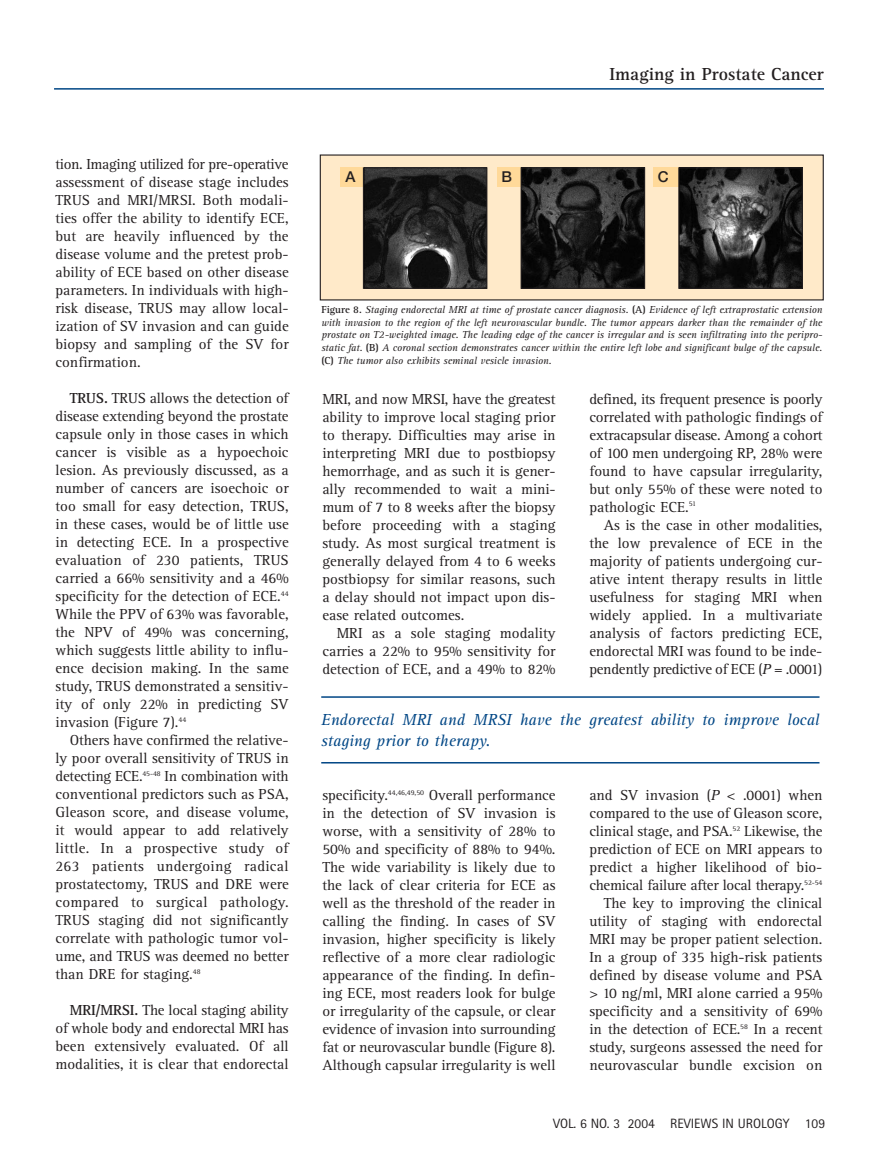
<style>
.page{position:relative;width:878px;height:1175px;background:#fff}
.page>*{position:absolute;margin:0;border:0;box-sizing:border-box;transform-origin:0 0}
.t1{font:700 18px "Rotis Serif";color:#231f20}
.t2{font:italic 16.5px/21px "Rotis Serif";color:#004685}
.t3{font:15px/18px "Rotis Serif";color:#231f20;text-align:justify}
.t4{font:500 15px "Helvetica Neue";color:#231f20}
.t5{font:13.5px "Rotis Sans Serif";color:#231f20}
.t6{font:italic 10.5px/12.6px "Rotis Serif";letter-spacing:-.005em;color:#231f20;text-align:justify}
.s1{font-weight:700}
.s2{font-weight:700;font-style:normal}
.s3{font-style:italic}
</style>
<div class="page">
<hr style="left:54px;top:88px;width:770px;height:2px;background:#004685">
<div style="left:320px;top:155px;width:503px;height:145px;background:#ffeac9"></div>
<div style="left:341px;top:167px;width:29px;height:19px;background:#ffd999"></div>
<img style="left:365px;top:169px;width:120px;height:118px">
<div style="left:363px;top:167px;width:124px;height:122px;border:1px solid #231f20"></div>
<div style="left:497px;top:167px;width:29px;height:19px;background:#ffd999"></div>
<img style="left:522px;top:169px;width:121px;height:118px">
<div style="left:520px;top:167px;width:125px;height:122px;border:1px solid #231f20"></div>
<div style="left:653px;top:167px;width:29px;height:19px;background:#ffd999"></div>
<img style="left:680px;top:169px;width:120px;height:118px">
<div style="left:678px;top:167px;width:124px;height:122px;border:1px solid #231f20"></div>
<hr style="left:321px;top:696px;width:498px;height:2px;background:#004685">
<hr style="left:321px;top:762px;width:498px;height:1px;background:#004685">
<p class="t3" style="left:56px;top:156px;width:235px">tion. Imaging utilized for pre-operative assessment of disease stage includes TRUS and MRI/MRSI. Both modali&shy;ties offer the ability to identify ECE, but are heavily influenced by the disease volume and the pretest prob&shy;ability of ECE based on other disease parameters. In individuals with high&shy;risk disease, TRUS may allow local&shy;ization of SV invasion and can guide biopsy and sampling of the SV for confirmation.</p>
<p class="t3" style="left:56px;top:390px;width:235px;text-indent:14px"><span class="s1">TRUS.</span> TRUS allows the detection of disease extending beyond the prostate capsule only in those cases in which cancer is visible as a hypoechoic lesion. As previously discussed, as a number of cancers are isoechoic or too small for easy detection, TRUS, in these cases, would be of little use in detecting ECE. In a prospective evaluation of 230 patients, TRUS carried a 66% sensitivity and a 46% specificity for the detection of ECE.<sup>44<br></sup>While the PPV of 63% was favorable, the NPV of 49% was concerning, which suggests little ability to influ&shy;ence decision making. In the same study, TRUS demonstrated a sensitiv&shy;ity of only 22% in predicting SV invasion (Figure 7).<sup>44</sup></p>
<p class="t3" style="left:56px;top:732px;width:235px;text-indent:14px">Others have confirmed the relative&shy;ly poor overall sensitivity of TRUS in detecting ECE.<sup>45-48</sup> In combination with conventional predictors such as PSA, Gleason score, and disease volume, it would appear to add relatively little. In a prospective study of 263 patients undergoing radical prostatectomy, TRUS and DRE were compared to surgical pathology.<br>TRUS staging did not significantly correlate with pathologic tumor vol&shy;ume, and TRUS was deemed no better than DRE for staging.<sup>48</sup></p>
<p class="t3" style="left:56px;top:1002px;width:235px;text-indent:14px"><span class="s1">MRI/MRSI.</span> The local staging ability of whole body and endorectal MRI has been extensively evaluated. Of all modalities, it is clear that endorectal</p>
<p class="t1" style="left:609px;top:68px;width:216px">Imaging in Prostate Cancer</p>
<p class="t4" style="left:345px;top:171px;width:12px">A</p>
<p class="t4" style="left:501px;top:171px;width:12px">B</p>
<p class="t4" style="left:658px;top:171px;width:12px">C</p>
<p class="t6" style="left:321px;top:304px;width:502px"><span class="s2">Figure 8.</span> Staging endorectal MRI at time of prostate cancer diagnosis. <span class="s2">(A)</span> Evidence of left extraprostatic extension with invasion to the region of the left neurovascular bundle. The tumor appears darker than the remainder of the prostate on T2-weighted image. The leading edge of the cancer is irregular and is seen infiltrating into the peripro&shy;static fat. <span class="s2">(B)</span> A coronal section demonstrates cancer within the entire left lobe and significant bulge of the capsule. <span class="s2">(C)</span> The tumor also exhibits seminal vesicle invasion.</p>
<p class="t3" style="left:322px;top:391px;width:235px">MRI, and now MRSI, have the greatest ability to improve local staging prior to therapy. Difficulties may arise in interpreting MRI due to postbiopsy hemorrhage, and as such it is gener&shy;ally recommended to wait a mini&shy;mum of 7 to 8 weeks after the biopsy before proceeding with a staging study. As most surgical treatment is generally delayed from 4 to 6 weeks postbiopsy for similar reasons, such a delay should not impact upon dis&shy;ease related outcomes.</p>
<p class="t3" style="left:322px;top:625px;width:235px;text-indent:14px">MRI as a sole staging modality carries a 22% to 95% sensitivity for detection of ECE, and a 49% to 82%</p>
<p class="t3" style="left:589px;top:391px;width:235px">defined, its frequent presence is poorly correlated with pathologic findings of extracapsular disease. Among a cohort of 100 men undergoing RP, 28% were found to have capsular irregularity, but only 55% of these were noted to pathologic ECE.<sup>51</sup></p>
<p class="t3" style="left:589px;top:517px;width:235px;text-indent:14px">As is the case in other modalities, the low prevalence of ECE in the majority of patients undergoing cur&shy;ative intent therapy results in little usefulness for staging MRI when widely applied. In a multivariate analysis of factors predicting ECE, endorectal MRI was found to be inde&shy;pendently predictive of ECE (<span class="s3">P</span> = .0001)</p>
<p class="t2" style="left:321px;top:710px;width:500px">Endorectal MRI and MRSI have the greatest ability to improve local staging prior to therapy.</p>
<p class="t3" style="left:322px;top:787px;width:235px">specificity.<sup>44,46,49,50</sup> Overall performance in the detection of SV invasion is worse, with a sensitivity of 28% to 50% and specificity of 88% to 94%.<br>The wide variability is likely due to the lack of clear criteria for ECE as well as the threshold of the reader in calling the finding. In cases of SV invasion, higher specificity is likely reflective of a more clear radiologic appearance of the finding. In defin&shy;ing ECE, most readers look for bulge or irregularity of the capsule, or clear evidence of invasion into surrounding fat or neurovascular bundle (Figure 8).<br>Although capsular irregularity is well</p>
<p class="t3" style="left:589px;top:787px;width:235px;text-align:right">and SV invasion (<span class="s3">P</span> &lt; .0001) when compared to the use of Gleason score, clinical stage, and PSA.<sup>52</sup> Likewise, the prediction of ECE on MRI appears to predict a higher likelihood of bio&shy;chemical failure after local therapy.<sup>52-54<br></sup>The key to improving the clinical utility of staging with endorectal MRI may be proper patient selection.<br>In a group of 335 high-risk patients defined by disease volume and PSA &gt; 10 ng/ml, MRI alone carried a 95% specificity and a sensitivity of 69% in the detection of ECE.<sup>58</sup> In a recent study, surgeons assessed the need for neurovascular bundle excision on</p>
<p class="t5" style="left:553px;top:1118px;width:273px">VOL. 6 NO. 3 2004 REVIEWS IN UROLOGY 109</p>
</div>
